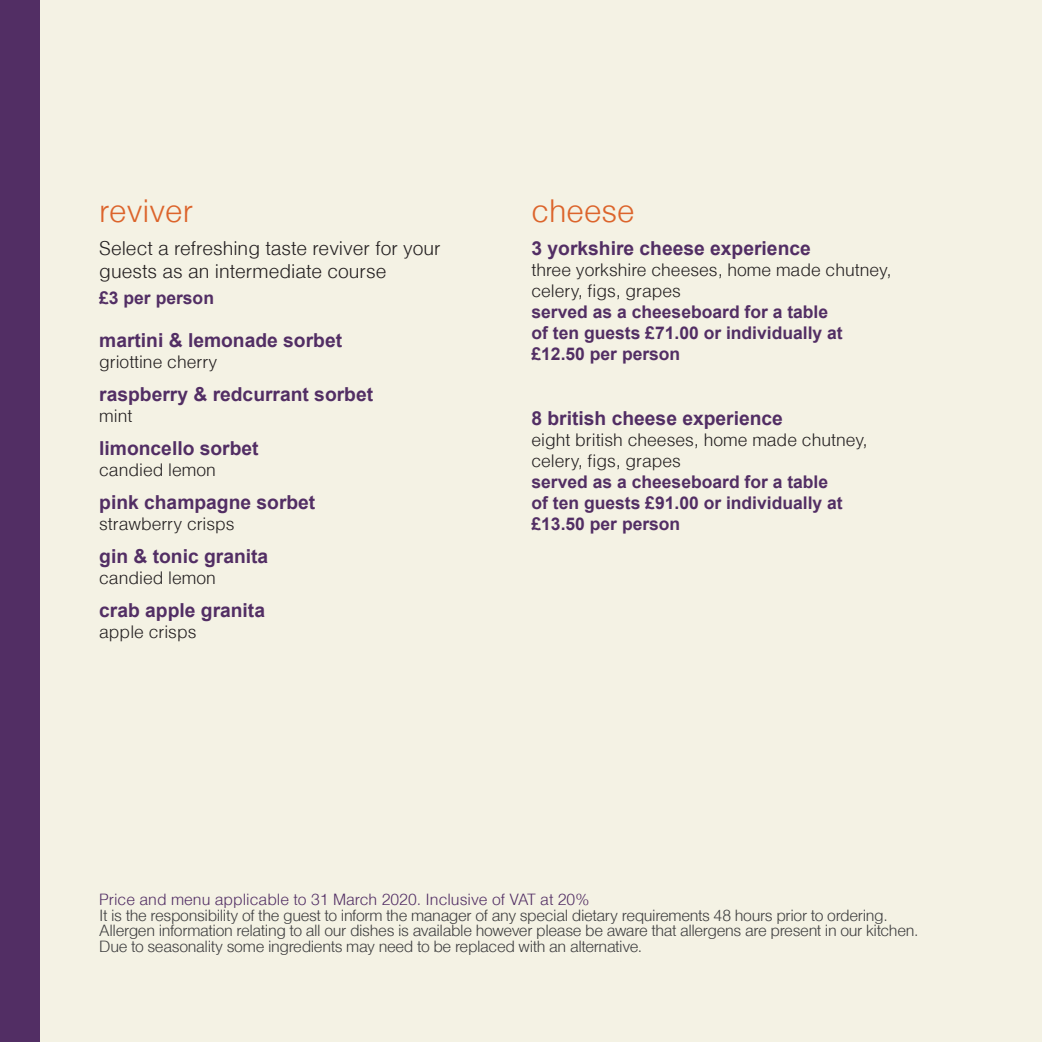
<style>
.page{position:relative;width:1042px;height:1042px;background:#fff}
.page>*{position:absolute;margin:0;border:0;box-sizing:border-box;transform-origin:0 0}
.t1{font:300 31.5px "Helvetica";color:#dc642b}
.t2{font:700 19.25px "Arial";color:#522e64}
.t3{font:300 19.25px/23.1px "Helvetica";color:#231f20}
.t4{font:300 17.5px "Helvetica";color:#231f20}
.t5{font:700 17.5px/21px "Arial";color:#522e64}
.t6{font:300 15.75px/15.8px "Helvetica";letter-spacing:-.025em;color:#3e3e3f}
.t7{font:300 15.75px "Helvetica";color:#522e64}
</style>
<div class="page">
<div style="left:10px;top:0;width:1032px;height:1042px;background:#f4f2e4"></div>
<div style="left:0;top:0;width:40px;height:1042px;background:#522e64"></div>
<p class="t1" style="left:99px;top:191px;width:95px">reviver</p>
<p class="t3" style="left:99px;top:236px;width:343px">Select a refreshing taste reviver for your guests as an intermediate course</p>
<p class="t5" style="left:99px;top:287px;width:116px">£3 per person</p>
<p class="t2" style="left:99px;top:326px;width:244px">martini &amp; lemonade sorbet</p>
<p class="t4" style="left:99px;top:351px;width:119px">griottine cherry</p>
<p class="t2" style="left:99px;top:380px;width:275px">raspberry &amp; redcurrant sorbet</p>
<p class="t4" style="left:99px;top:405px;width:35px">mint</p>
<p class="t2" style="left:99px;top:435px;width:161px">limoncello sorbet</p>
<p class="t4" style="left:99px;top:459px;width:118px">candied lemon</p>
<p class="t2" style="left:99px;top:489px;width:218px">pink champagne sorbet</p>
<p class="t4" style="left:99px;top:513px;width:137px">strawberry crisps</p>
<p class="t2" style="left:99px;top:543px;width:170px">gin &amp; tonic granita</p>
<p class="t4" style="left:99px;top:567px;width:118px">candied lemon</p>
<p class="t2" style="left:99px;top:597px;width:167px">crab apple granita</p>
<p class="t4" style="left:99px;top:621px;width:99px">apple crisps</p>
<p class="t1" style="left:531px;top:191px;width:105px">cheese</p>
<p class="t2" style="left:531px;top:234px;width:281px">3 yorkshire cheese experience</p>
<p class="t4" style="left:531px;top:259px;width:361px">three yorkshire cheeses, home made chutney,</p>
<p class="t4" style="left:531px;top:280px;width:151px">celery, figs, grapes</p>
<p class="t5" style="left:531px;top:301px;width:313px">served as a cheeseboard for a table of ten guests £71.00 or individually at £12.50 per person</p>
<p class="t2" style="left:531px;top:405px;width:253px">8 british cheese experience</p>
<p class="t4" style="left:531px;top:429px;width:337px">eight british cheeses, home made chutney,</p>
<p class="t4" style="left:531px;top:450px;width:151px">celery, figs, grapes</p>
<p class="t5" style="left:531px;top:471px;width:313px">served as a cheeseboard for a table of ten guests £91.00 or individually at £13.50 per person</p>
<p class="t7" style="left:99px;top:889px;width:491px">Price and menu applicable to 31 March 2020. Inclusive of VAT at 20%</p>
<p class="t6" style="left:99px;top:906px;width:821px">It is the responsibility of the guest to inform the manager of any special dietary requirements 48 hours prior to ordering.<br>Allergen information relating to all our dishes is available however please be aware that allergens are present in our kitchen.<br>Due to seasonality some ingredients may need to be replaced with an alternative.</p>
</div>
